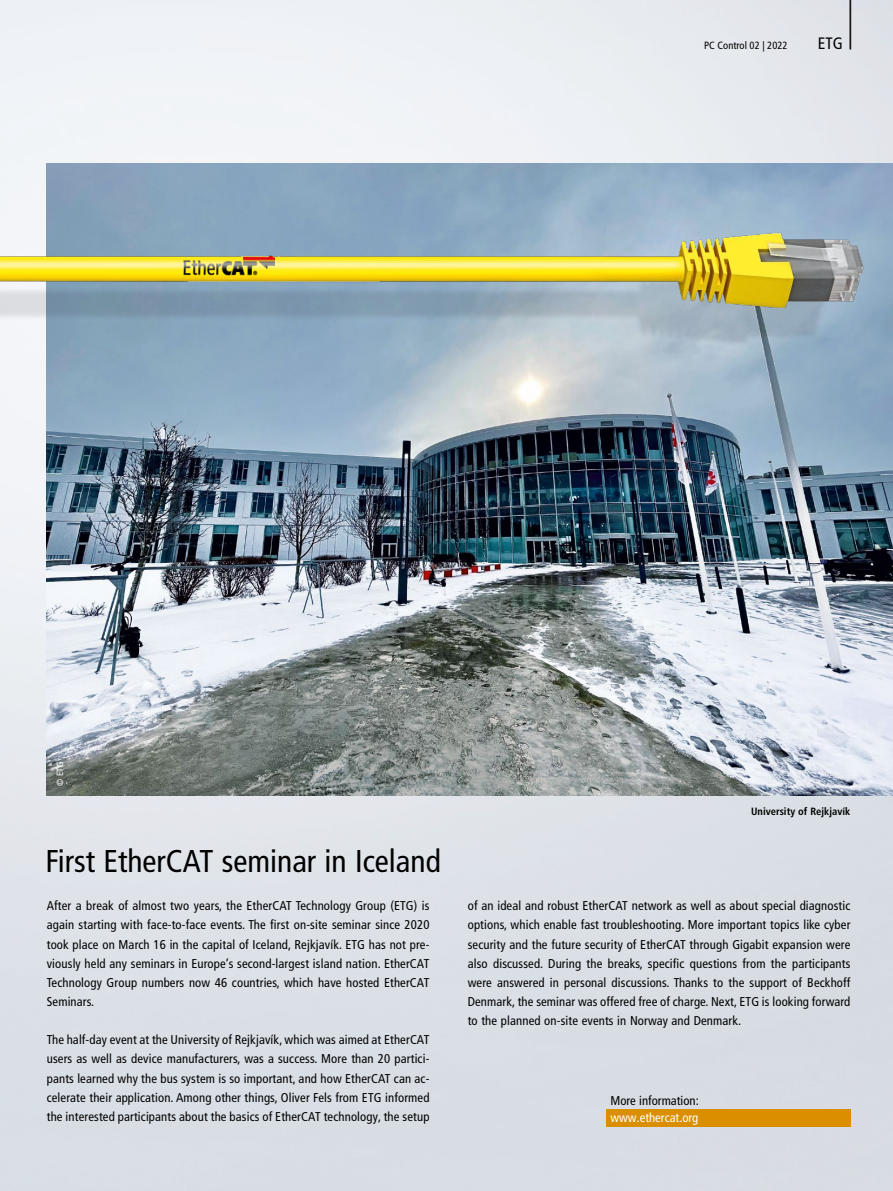
<style>
.page{position:relative;width:893px;height:1191px;background:#fff}
.page>*{position:absolute;margin:0;border:0;box-sizing:border-box;transform-origin:0 0}
.t1{font:300 condensed 61.8px "Frutiger LT Pro";color:#000;scale:.49 1}
.t2{font:condensed 31.5px "Frutiger LT Pro";color:#000}
.t3{font:condensed 16.5px "Frutiger LT Pro";color:#000}
.t4{font:condensed 12.75px/19.2px "Frutiger LT Pro";letter-spacing:.01em;color:#000;text-align:justify}
.t5{font:condensed 12.75px "Frutiger LT Pro";color:#fff}
.t6{font:700 condensed 10.5px "Frutiger LT Pro";color:#000}
.t7{font:condensed 10.5px "Frutiger LT Pro";color:#000}
.t8{font:condensed 9px "Frutiger LT Pro";color:#fff}
</style>
<div class="page">
<img style="left:0;top:0;width:893px;height:1191px">
<img style="left:47px;top:164px;width:846px;height:631px">
<div style="left:606px;top:1109px;width:244px;height:17px;background:#da8f00"></div>
<img style="left:0;top:157px;width:889px;height:200px">
<img style="left:139px;top:255px;width:136px;height:35px">
<h1 class="t1" style="left:847px;top:-23px;width:15px">|</h1>
<p class="t7" style="left:704px;top:39px;width:85px">PC Control 02 | 2022</p>
<p class="t3" style="left:818px;top:34px;width:27px">ETG</p>
<p class="t8" style="left:55px;top:786px;width:25px;rotate:-90deg">© ETG</p>
<h2 class="t2" style="left:46px;top:842px;width:397px">First EtherCAT seminar in Iceland</h2>
<p class="t4" style="left:47px;top:896px;width:384px">After a break of almost two years, the EtherCAT Technology Group (ETG) is again starting with face-to-face events. The first on-site seminar since 2020 took place on March 16 in the capital of Iceland, Rejkjavík. ETG has not pre&shy;viously held any seminars in Europe’s second-largest island nation. EtherCAT Technology Group numbers now 46 countries, which have hosted EtherCAT Seminars.</p>
<p class="t4" style="left:47px;top:1030px;width:384px">The half-day event at the University of Rejkjavík, which was aimed at EtherCAT users as well as device manufacturers, was a success. More than 20 partici&shy;pants learned why the bus system is so important, and how EtherCAT can ac&shy;celerate their application. Among other things, Oliver Fels from ETG informed the interested participants about the basics of EtherCAT technology, the setup</p>
<p class="t6" style="left:751px;top:804px;width:101px">University of Rejkjavík</p>
<p class="t4" style="left:468px;top:896px;width:384px">of an ideal and robust EtherCAT network as well as about special diagnostic options, which enable fast troubleshooting. More important topics like cyber security and the future security of EtherCAT through Gigabit expansion were also discussed. During the breaks, specific questions from the participants were answered in personal discussions. Thanks to the support of Beckhoff Denmark, the seminar was offered free of charge. Next, ETG is looking forward to the planned on-site events in Norway and Denmark.</p>
<p class="t4" style="left:610px;top:1091px;width:90px">More information:</p>
<p class="t5" style="left:610px;top:1110px;width:90px">www.ethercat.org</p>
</div>
